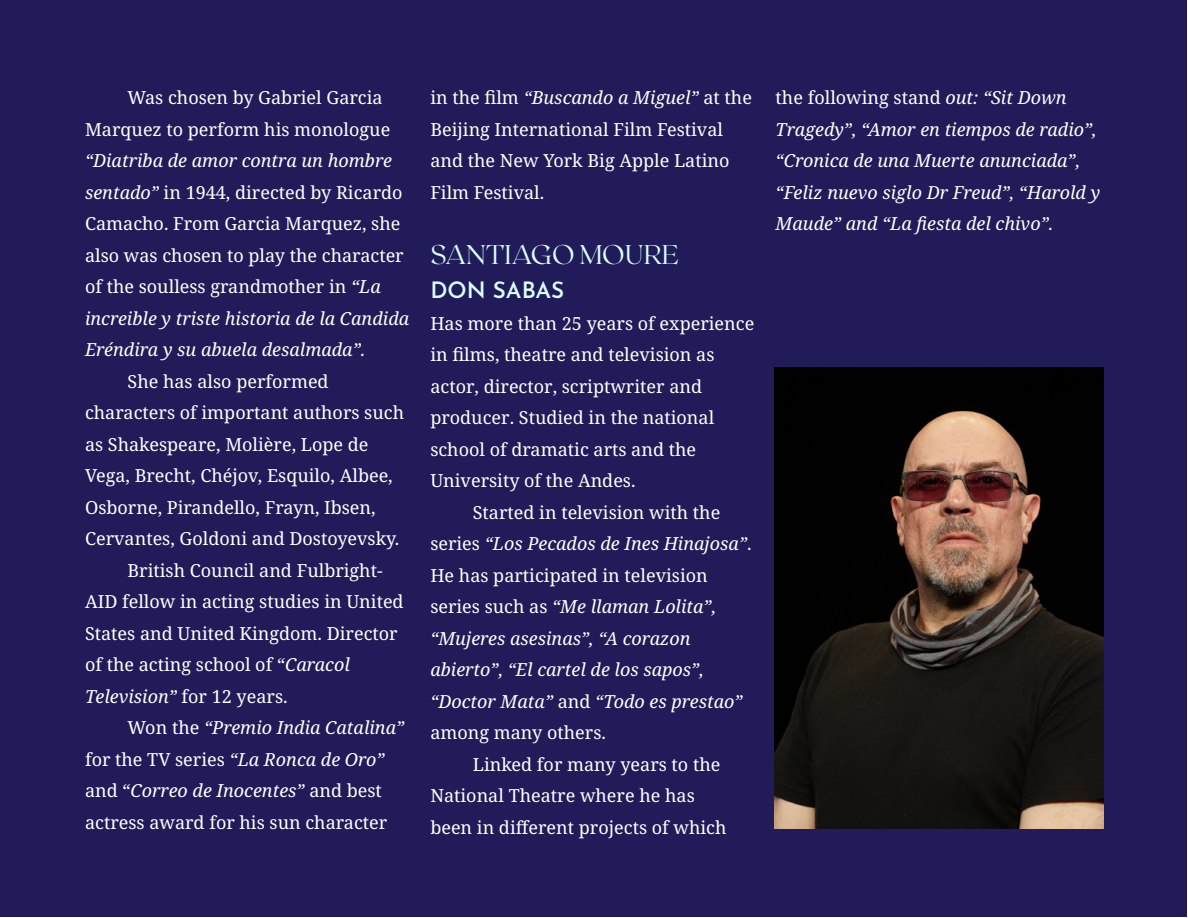
<style>
.page{position:relative;width:1188px;height:918px;background:#fff}
.page>*{position:absolute;margin:0;border:0;box-sizing:border-box;transform-origin:0 0}
.Cateogrías_-_Títulos{font:100 27px "Roxborough CF";color:#d9ffff}
.Subtitulo_JosefinPeq{font:600 22.5px "Josefin Sans";color:#d9ffff}
.Cuerpo_de_texto_IND{font:18px/31.5px "Noto Serif";color:#fff}
.Cuerpo_de_texto_IND-2{font:italic 18px/31.5px "Noto Serif";color:#fff}
.Cuerpo_de_texto_NOIN{font:18px/31.5px "Noto Serif";color:#fff}
.s1{font-style:italic}
.s2{font-style:normal}
</style>
<div class="page">
<div style="left:1px;top:1px;width:1186px;height:916px;background:#211c59"></div>
<img style="left:775px;top:368px;width:329px;height:461px">
<p class="Cuerpo_de_texto_IND" style="left:85px;top:83px;width:326px;text-indent:43px">Was chosen by Gabriel Garcia Marquez to perform his monologue <span class="s1">“Diatriba de amor contra un hombre sentado”</span> in 1944, directed by Ricardo Camacho. From Garcia Marquez, she also was chosen to play the character of the soulless grandmother in <span class="s1">“La increible y triste historia de la Candida Eréndira y su abuela desalmada”.</span></p>
<p class="Cuerpo_de_texto_IND" style="left:85px;top:366px;width:321px;text-indent:43px">She has also performed characters of important authors such as Shakespeare, Molière, Lope de Vega, Brecht, Chéjov, Esquilo, Albee, Osborne, Pirandello, Frayn, Ibsen, Cervantes, Goldoni and Dostoyevsky.</p>
<p class="Cuerpo_de_texto_IND" style="left:85px;top:555px;width:320px;text-indent:43px">British Council and Fulbright-<br>AID fellow in acting studies in United<br>States and United Kingdom. Director of the acting school of “<span class="s1">Caracol<br>Television”</span> for 12 years.</p>
<p class="Cuerpo_de_texto_IND" style="left:85px;top:713px;width:321px;text-indent:43px">Won the <span class="s1">“Premio India Catalina” </span>for the TV series <span class="s1">“La Ronca de Oro” </span>and “<span class="s1">Correo de Inocentes”</span> and best actress award for his sun character</p>
<p class="Cuerpo_de_texto_IND" style="left:430px;top:83px;width:323px">in the film <span class="s1">“Buscando a Miguel”</span> at the<br>Beijing International Film Festival and the New York Big Apple Latino<br>Film Festival.</p>
<p class="Cateogrías_-_Títulos" style="left:430px;top:237px;width:250px">SANTIAGO MOURE</p>
<p class="Subtitulo_JosefinPeq" style="left:430px;top:271px;width:135px">DON SABAS</p>
<p class="Cuerpo_de_texto_NOIN" style="left:430px;top:308px;width:325px">Has more than 25 years of experience in films, theatre and television as actor, director, scriptwriter and producer. Studied in the national school of dramatic arts and the<br>University of the Andes.</p>
<p class="Cuerpo_de_texto_IND-2" style="left:430px;top:497px;width:323px;text-indent:43px"><span class="s2">Started in television with the series</span> “Los Pecados de Ines Hinajosa”<span class="s2">.<br>He has participated in television series such as</span> “Me llaman Lolita”, “Mujeres asesinas”, “A corazon abierto”, “El cartel de los sapos”, “Doctor Mata” <span class="s2">and</span> “Todo es prestao” <span class="s2">among many others.</span></p>
<p class="Cuerpo_de_texto_IND" style="left:430px;top:749px;width:298px;text-indent:43px">Linked for many years to the<br>National Theatre where he has been in different projects of which</p>
<p class="Cuerpo_de_texto_IND-2" style="left:776px;top:83px;width:326px"><span class="s2">the following stand</span> out: “Sit Down Tragedy”, “Amor en tiempos de radio”, “Cronica de una Muerte anunciada”, “Feliz nuevo siglo Dr Freud”, “Harold y Maude” and “La fiesta del chivo”.</p>
</div>
